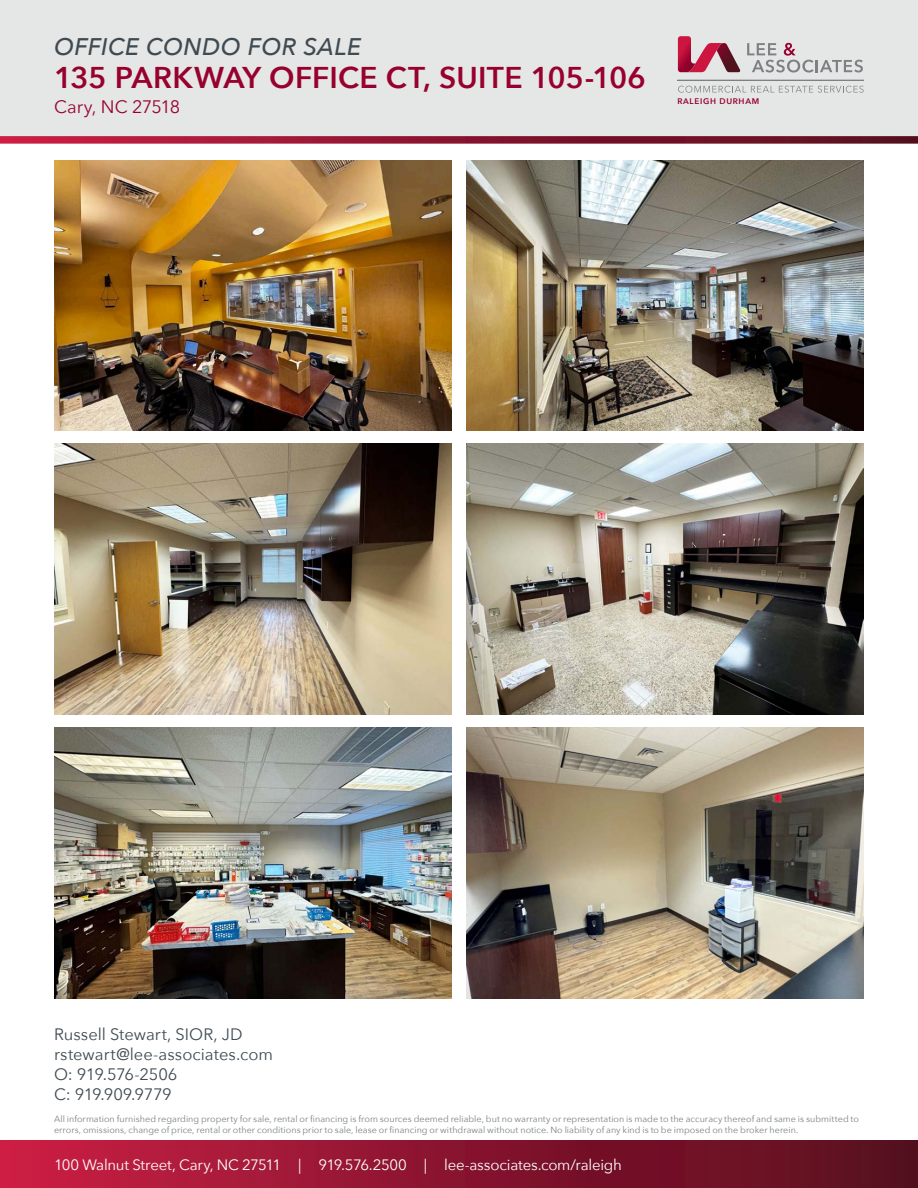
<style>
.page{position:relative;width:918px;height:1188px;background:#fff}
.page>*{position:absolute;margin:0;border:0;box-sizing:border-box;transform-origin:0 0}
.t1{font:600 30px "Avenir Next";color:#98012d}
.t2{font:italic 500 24px "Avenir Next";letter-spacing:.015em;color:#3f4a51}
.t3{font:18px "Avenir Next";letter-spacing:-.02em;color:#98012d}
.t4{font:16.5px/19.8px "Avenir Next";color:#3f4a51}
.t5{font:15px "Avenir Next";letter-spacing:-.02em;color:#fff}
.t6{font:9px/10.8px "Avenir Next";letter-spacing:.005em;color:#7e8083}
.t7{font:600 8.1px "Avenir Next";letter-spacing:.085em;color:#97002e}
</style>
<div class="page">
<div style="left:0;top:0;width:918px;height:140px;background:#e5e6e6"></div>
<svg style="left:0;top:136px;width:918px;height:8px;background:#92233c"></svg>
<div style="left:0;top:1141px;width:918px;height:47px;background:linear-gradient(to right,#c81d43,#510d1d)"></div>
<svg style="left:747px;top:43px;width:116px;height:30px"></svg>
<svg style="left:678px;top:36px;width:63px;height:36px"></svg>
<svg style="left:678px;top:86px;width:186px;height:7px"></svg>
<hr style="left:678px;top:80px;width:186px;height:1px;background:#7e8083">
<img style="left:54px;top:160px;width:397px;height:271px">
<img style="left:54px;top:444px;width:397px;height:271px">
<img style="left:54px;top:727px;width:397px;height:271px">
<img style="left:467px;top:160px;width:397px;height:271px">
<img style="left:467px;top:444px;width:397px;height:271px">
<img style="left:467px;top:727px;width:397px;height:271px">
<h2 class="t2" style="left:54px;top:32px;width:309px">OFFICE CONDO FOR SALE</h2>
<h1 class="t1" style="left:54px;top:59px;width:593px">135 PARKWAY OFFICE CT, SUITE 105-106</h1>
<h3 class="t3" style="left:54px;top:96px;width:128px">Cary, NC 27518</h3>
<p class="t7" style="left:677px;top:96px;width:83px">RALEIGH DURHAM</p>
<h3 class="t4" style="left:54px;top:1025px;width:220px">Russell Stewart, SIOR, JD rstewart@lee-associates.com<br>O: 919.576-2506<br>C: 919.909.9779</h3>
<p class="t6" style="left:54px;top:1113px;width:807px">All information furnished regarding property for sale, rental or financing is from sources deemed reliable, but no warranty or representation is made to the accuracy thereof and same is submitted to errors, omissions, change of price, rental or other conditions prior to sale, lease or financing or withdrawal without notice. No liability of any kind is to be imposed on the broker herein.</p>
<h3 class="t5" style="left:54px;top:1156px;width:569px">100 Walnut Street, Cary, NC 27511 | 919.576.2500 | lee-associates.com/raleigh</h3>
</div>
